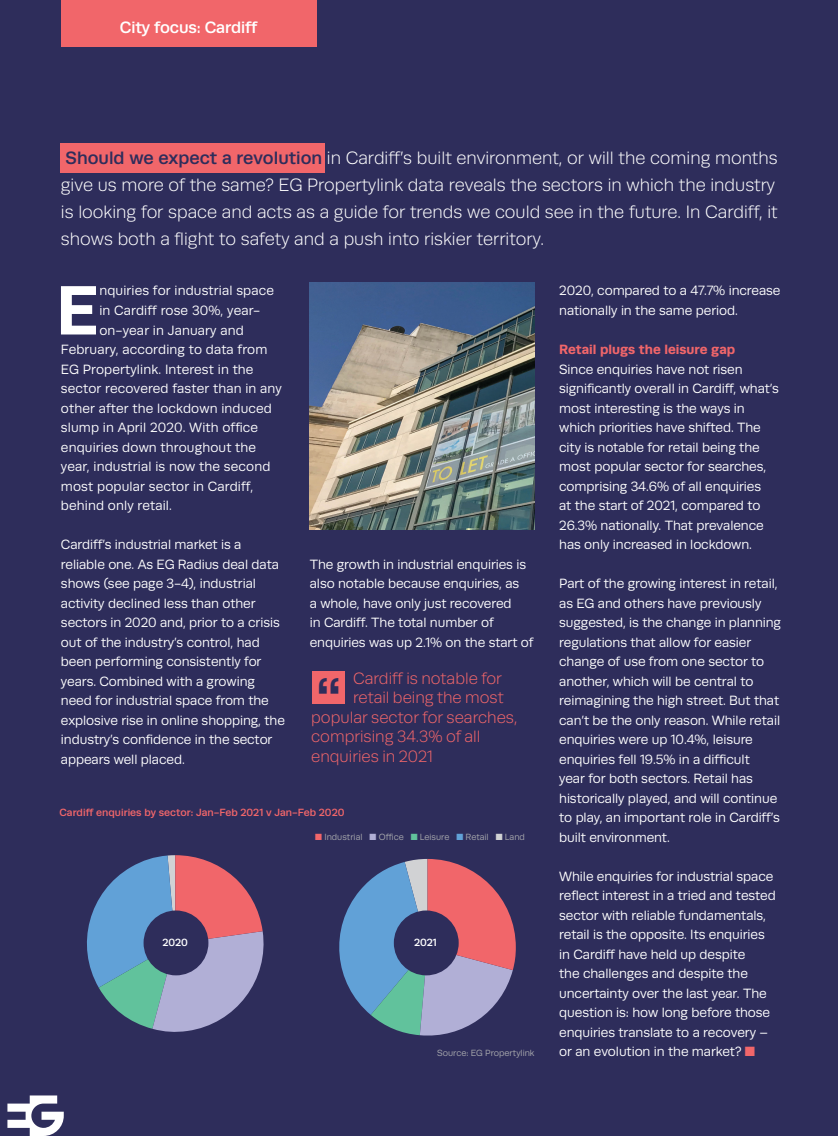
<style>
.page{position:relative;width:838px;height:1136px;background:#fff}
.page>*{position:absolute;margin:0;border:0;box-sizing:border-box;transform-origin:0 0}
.EGNEW_drop_1st_par_W{font:700 70.05px "Runda";color:#fff}
.t1{font:700 43.5px "Rockwell";color:#2e2d5b}
.EGNEW_Intro_paragrap{font:300 18px/27px "Runda";color:#fff}
.EG20_Quote{font:300 16.5px "Runda";color:#f1666a}
.EGNEW_page_tab{font:500 16.5px "Runda";letter-spacing:-.01em;color:#fff}
.EGNEW_body_WHITE{font:13.5px/19.5px "Runda";letter-spacing:-.005em;color:#fff}
.EGNEW_drop_1st_par_W-2{font:13.5px "Runda";letter-spacing:.01em;color:#fff}
.EGNEW_crosshead{font:700 13.5px "Runda";color:#f1666a}
.EGNEW_graph_head{font:500 10.5px "Runda";color:#f1666a}
.EGNEW_graph_head-2{font:500 10.5px "Runda";color:#fff}
.EGNEW_Graph_key{font:9px "Runda";color:#a8a9ad}
.s1{font-weight:500;color:#2e2d5b}
.s2{color:#f1666a}
.s3{color:#b1afd6}
.s4{color:#61c29c}
.s5{color:#61a1d7}
.s6{color:#d1d2d4}
</style>
<div class="page">
<div style="left:0;top:0;width:838px;height:1135px;background:#2e2d5b"></div>
<div style="left:61px;top:0;width:255px;height:46px;background:#f1666a"></div>
<div style="left:61px;top:143px;width:264px;height:30px;background:#f1666a"></div>
<div style="left:311px;top:671px;width:33px;height:33px;background:#f1666a"></div>
<img style="left:310px;top:282px;width:224px;height:247px">
<svg style="left:87px;top:855px;width:177px;height:177px"></svg>
<div style="left:144px;top:910px;width:64px;height:65px;background:#2e2d5b;border-radius:50%"></div>
<svg style="left:339px;top:859px;width:177px;height:177px"></svg>
<div style="left:394px;top:910px;width:65px;height:65px;background:#2e2d5b;border-radius:50%"></div>
<svg style="left:7px;top:1095px;width:57px;height:40px"></svg>
<p class="EGNEW_page_tab" style="left:120px;top:18px;width:139px">City focus: Cardiff</p>
<p class="EGNEW_Intro_paragrap" style="left:61px;top:145px;width:718px"><span class="s1">Should we expect a revolution</span> in Cardiff’s built environment, or will the coming months give us more of the same? EG Propertylink data reveals the sectors in which the industry is looking for space and acts as a guide for trends we could see in the future. In Cardiff, it shows both a flight to safety and a push into riskier territory.</p>
<p class="EGNEW_drop_1st_par_W" style="left:56px;top:268px;width:44px">E</p>
<p class="EGNEW_drop_1st_par_W-2" style="left:99px;top:283px;width:176px">nquiries for industrial space</p>
<p class="EGNEW_drop_1st_par_W-2" style="left:99px;top:303px;width:163px">in Cardiff rose 30%, year-</p>
<p class="EGNEW_drop_1st_par_W-2" style="left:99px;top:322px;width:146px">on-year in January and</p>
<p class="EGNEW_drop_1st_par_W-2" style="left:61px;top:342px;width:208px">February, according to data from</p>
<p class="EGNEW_drop_1st_par_W-2" style="left:61px;top:361px;width:194px">EG Propertylink. Interest in the</p>
<p class="EGNEW_drop_1st_par_W-2" style="left:61px;top:381px;width:222px">sector recovered faster than in any</p>
<p class="EGNEW_drop_1st_par_W-2" style="left:61px;top:400px;width:212px">other after the lockdown induced</p>
<p class="EGNEW_drop_1st_par_W-2" style="left:61px;top:420px;width:199px">slump in April 2020. With office</p>
<p class="EGNEW_drop_1st_par_W-2" style="left:61px;top:439px;width:197px">enquiries down throughout the</p>
<p class="EGNEW_drop_1st_par_W-2" style="left:61px;top:459px;width:211px">year, industrial is now the second</p>
<p class="EGNEW_drop_1st_par_W-2" style="left:61px;top:478px;width:194px">most popular sector in Cardiff,</p>
<p class="EGNEW_drop_1st_par_W-2" style="left:61px;top:498px;width:112px">behind only retail.</p>
<p class="EGNEW_body_WHITE" style="left:61px;top:535px;width:225px">Cardiff’s industrial market is a reliable one. As EG Radius deal data shows (see page 3-4), industrial activity declined less than other sectors in 2020 and, prior to a crisis out of the industry’s control, had been performing consistently for years. Combined with a growing need for industrial space from the explosive rise in online shopping, the industry’s confidence in the sector appears well placed.</p>
<p class="EGNEW_body_WHITE" style="left:310px;top:554px;width:225px">The growth in industrial enquiries is also notable because enquiries, as<br>a whole, have only just recovered<br>in Cardiff. The total number of enquiries was up 2.1% on the start of</p>
<p class="EG20_Quote" style="left:353px;top:669px;width:150px">Cardiff is notable for</p>
<p class="EG20_Quote" style="left:353px;top:688px;width:152px">retail being the most</p>
<p class="EG20_Quote" style="left:311px;top:708px;width:208px">popular sector for searches,</p>
<p class="EG20_Quote" style="left:311px;top:727px;width:171px">comprising 34.3% of all</p>
<p class="EG20_Quote" style="left:311px;top:747px;width:123px">enquiries in 2021</p>
<p class="t1" style="left:316px;top:665px;width:27px">“</p>
<p class="EGNEW_graph_head" style="left:60px;top:806px;width:286px">Cardiff enquiries by sector: Jan-Feb 2021 v Jan-Feb 2020</p>
<p class="EGNEW_Graph_key" style="left:315px;top:831px;width:211px"><span class="s2">■</span> Industrial <span class="s3">■</span> Office <span class="s4">■</span> Leisure <span class="s5">■</span> Retail <span class="s6">■</span> Land</p>
<p class="EGNEW_graph_head-2" style="left:162px;top:936px;width:27px">2020</p>
<p class="EGNEW_graph_head-2" style="left:414px;top:936px;width:24px">2021</p>
<p class="EGNEW_Graph_key" style="left:437px;top:1047px;width:99px">Source: EG Propertylink</p>
<p class="EGNEW_body_WHITE" style="left:559px;top:281px;width:223px">2020, compared to a 47.7% increase nationally in the same period.</p>
<p class="EGNEW_crosshead" style="left:559px;top:341px;width:177px">Retail plugs the leisure gap</p>
<p class="EGNEW_body_WHITE" style="left:559px;top:359px;width:221px">Since enquiries have not risen significantly overall in Cardiff, what’s most interesting is the ways in which priorities have shifted. The city is notable for retail being the most popular sector for searches, comprising 34.6% of all enquiries<br>at the start of 2021, compared to 26.3% nationally. That prevalence has only increased in lockdown.</p>
<p class="EGNEW_body_WHITE" style="left:559px;top:574px;width:223px">Part of the growing interest in retail, as EG and others have previously suggested, is the change in planning regulations that allow for easier change of use from one sector to another, which will be central to reimagining the high street. But that can’t be the only reason. While retail enquiries were up 10.4%, leisure enquiries fell 19.5% in a difficult<br>year for both sectors. Retail has historically played, and will continue to play, an important role in Cardiff’s built environment.</p>
<p class="EGNEW_body_WHITE" style="left:559px;top:866px;width:218px">While enquiries for industrial space reflect interest in a tried and tested sector with reliable fundamentals, retail is the opposite. Its enquiries in Cardiff have held up despite<br>the challenges and despite the uncertainty over the last year. The question is: how long before those enquiries translate to a recovery – or an evolution in the market? <span class="s2">■</span></p>
</div>
